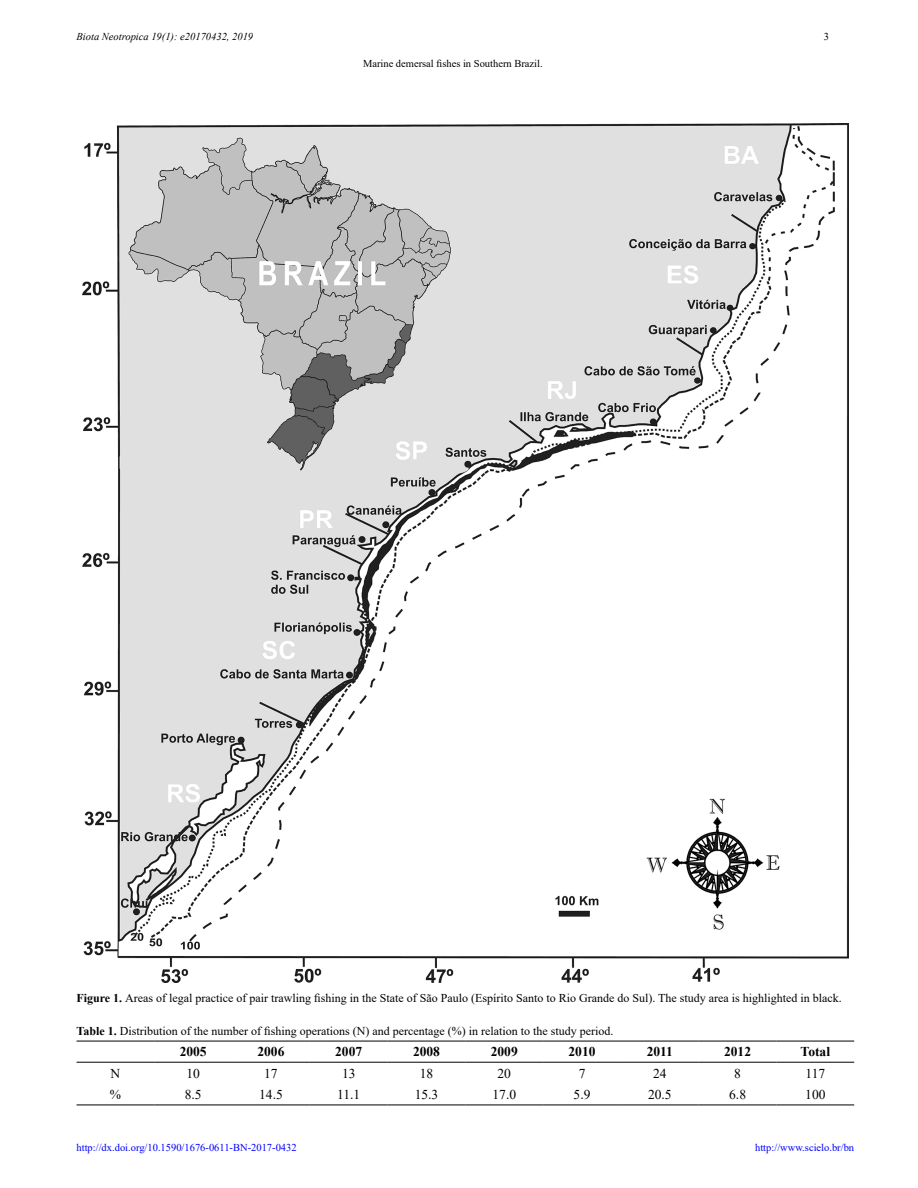
<style>
.page{position:relative;width:918px;height:1188px;background:#fff}
.page>*{position:absolute;margin:0;border:0;box-sizing:border-box;transform-origin:0 0}
.t1{font:13.5px "Times New Roman";color:#000}
.t2{font:700 13.5px "Times New Roman";color:#000}
.t3{font:12px "Times New Roman";color:#000}
.t4{font:10.5px "Times New Roman";color:#00f}
.t5{font:10.5px "Times New Roman";color:#000}
.t6{font:italic 10.5px "Times New Roman";color:#000}
.s1{font-weight:700}
</style>
<div class="page">
<img style="left:83px;top:123px;width:765px;height:860px">
<hr style="left:77px;top:1041px;width:77px;height:1px;background:#000">
<hr style="left:154px;top:1041px;width:78px;height:1px;background:#000">
<hr style="left:232px;top:1041px;width:78px;height:1px;background:#000">
<hr style="left:310px;top:1041px;width:78px;height:1px;background:#000">
<hr style="left:388px;top:1041px;width:77px;height:1px;background:#000">
<hr style="left:465px;top:1041px;width:78px;height:1px;background:#000">
<hr style="left:543px;top:1041px;width:78px;height:1px;background:#000">
<hr style="left:621px;top:1041px;width:78px;height:1px;background:#000">
<hr style="left:699px;top:1041px;width:77px;height:1px;background:#000">
<hr style="left:776px;top:1041px;width:78px;height:1px;background:#000">
<hr style="left:77px;top:1062px;width:77px;height:1px;background:#000">
<hr style="left:154px;top:1062px;width:78px;height:1px;background:#000">
<hr style="left:232px;top:1062px;width:78px;height:1px;background:#000">
<hr style="left:310px;top:1062px;width:78px;height:1px;background:#000">
<hr style="left:388px;top:1062px;width:77px;height:1px;background:#000">
<hr style="left:465px;top:1062px;width:78px;height:1px;background:#000">
<hr style="left:543px;top:1062px;width:78px;height:1px;background:#000">
<hr style="left:621px;top:1062px;width:78px;height:1px;background:#000">
<hr style="left:699px;top:1062px;width:77px;height:1px;background:#000">
<hr style="left:776px;top:1062px;width:78px;height:1px;background:#000">
<hr style="left:77px;top:1105px;width:77px;height:1px;background:#000">
<hr style="left:154px;top:1105px;width:78px;height:1px;background:#000">
<hr style="left:232px;top:1105px;width:78px;height:1px;background:#000">
<hr style="left:310px;top:1105px;width:78px;height:1px;background:#000">
<hr style="left:388px;top:1105px;width:77px;height:1px;background:#000">
<hr style="left:465px;top:1105px;width:78px;height:1px;background:#000">
<hr style="left:543px;top:1105px;width:78px;height:1px;background:#000">
<hr style="left:621px;top:1105px;width:78px;height:1px;background:#000">
<hr style="left:699px;top:1105px;width:77px;height:1px;background:#000">
<hr style="left:776px;top:1105px;width:78px;height:1px;background:#000">
<p class="t6" style="left:77px;top:29px;width:178px">Biota Neotropica 19(1): e20170432, 2019</p>
<p class="t5" style="left:363px;top:56px;width:181px">Marine demersal fishes in Southern Brazil.</p>
<p class="t5" style="left:824px;top:29px;width:7px">3</p>
<p class="t3" style="left:77px;top:989px;width:767px"><span class="s1">Figure 1.</span> Areas of legal practice of pair trawling fishing in the State of São Paulo (Espírito Santo to Rio Grande do Sul). The study area is highlighted in black.</p>
<p class="t3" style="left:77px;top:1022px;width:538px"><span class="s1">Table 1.</span> Distribution of the number of fishing operations (N) and percentage (%) in relation to the study period.</p>
<p class="t2" style="left:180px;top:1042px;width:28px">2005</p>
<p class="t2" style="left:257px;top:1042px;width:28px">2006</p>
<p class="t2" style="left:335px;top:1042px;width:28px">2007</p>
<p class="t2" style="left:413px;top:1042px;width:28px">2008</p>
<p class="t2" style="left:491px;top:1042px;width:28px">2009</p>
<p class="t2" style="left:569px;top:1042px;width:28px">2010</p>
<p class="t2" style="left:647px;top:1042px;width:28px">2011</p>
<p class="t2" style="left:724px;top:1042px;width:28px">2012</p>
<p class="t2" style="left:801px;top:1042px;width:31px">Total</p>
<p class="t1" style="left:111px;top:1064px;width:11px">N</p>
<p class="t1" style="left:186px;top:1064px;width:15px">10</p>
<p class="t1" style="left:264px;top:1064px;width:15px">17</p>
<p class="t1" style="left:342px;top:1064px;width:15px">13</p>
<p class="t1" style="left:420px;top:1064px;width:15px">18</p>
<p class="t1" style="left:498px;top:1064px;width:15px">20</p>
<p class="t1" style="left:579px;top:1064px;width:8px">7</p>
<p class="t1" style="left:653px;top:1064px;width:15px">24</p>
<p class="t1" style="left:734px;top:1064px;width:8px">8</p>
<p class="t1" style="left:806px;top:1064px;width:21px">117</p>
<p class="t1" style="left:110px;top:1085px;width:13px">%</p>
<p class="t1" style="left:185px;top:1085px;width:18px">8.5</p>
<p class="t1" style="left:259px;top:1085px;width:25px">14.5</p>
<p class="t1" style="left:337px;top:1085px;width:25px">11.1</p>
<p class="t1" style="left:415px;top:1085px;width:25px">15.3</p>
<p class="t1" style="left:493px;top:1085px;width:25px">17.0</p>
<p class="t1" style="left:574px;top:1085px;width:18px">5.9</p>
<p class="t1" style="left:648px;top:1085px;width:25px">20.5</p>
<p class="t1" style="left:729px;top:1085px;width:18px">6.8</p>
<p class="t1" style="left:805px;top:1085px;width:22px">100</p>
<p class="t4" style="left:77px;top:1140px;width:222px">http://dx.doi.org/10.1590/1676-0611-BN-2017-0432</p>
<p class="t4" style="left:755px;top:1140px;width:101px">http://www.scielo.br/bn</p>
</div>
